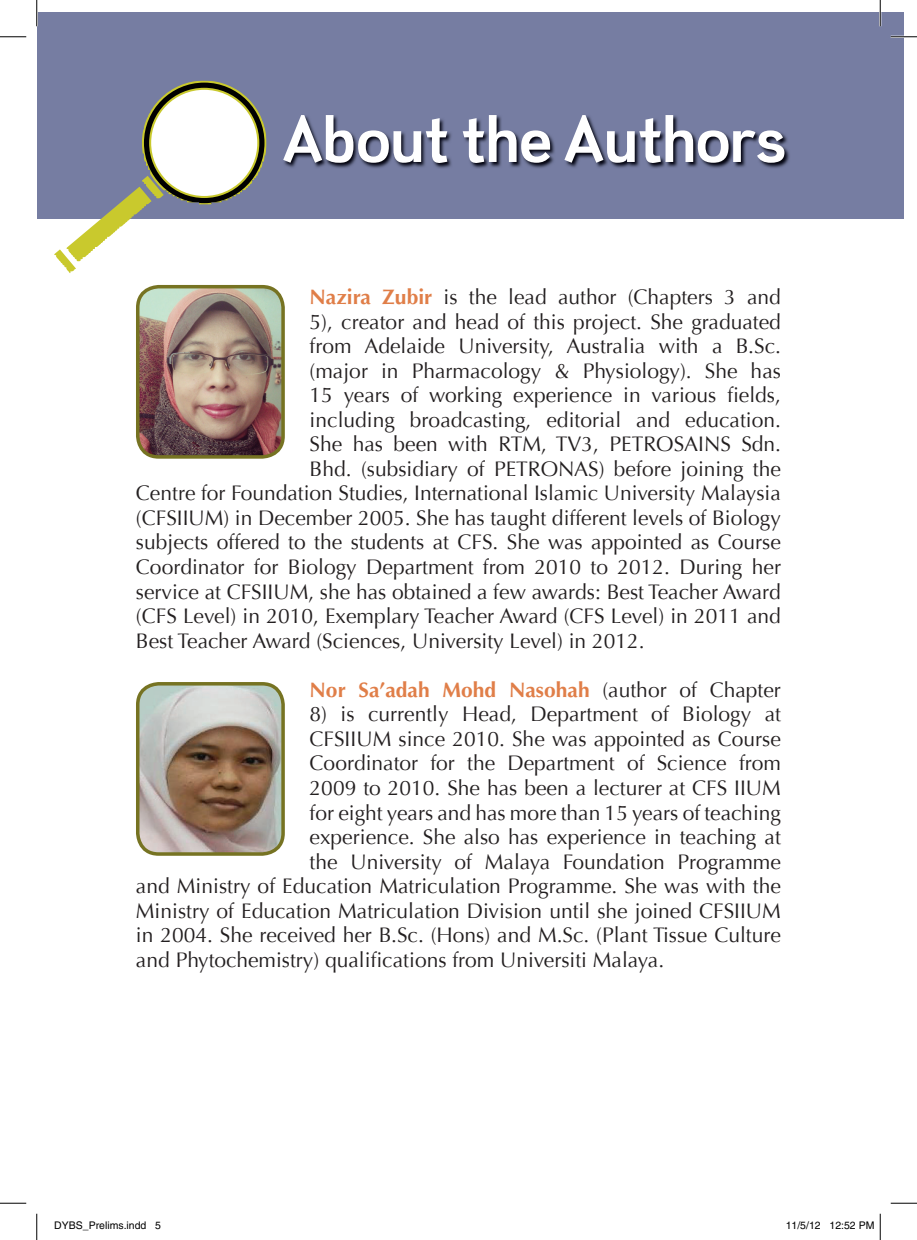
<style>
.page{position:relative;width:917px;height:1240px;background:#fff}
.page>*{position:absolute;margin:0;border:0;box-sizing:border-box;transform-origin:0 0}
.t1{font:63px "Tin Doghouse";color:#fff}
.t2{font:21px "Optima";color:#231f20}
.t3{font:700 21px "Optima";color:#e07e48}
.t4{font:10.5px "Helvetica";color:#000}
.s1{font-weight:700;color:#e07e48}
.s2{font-weight:400;color:#231f20}
</style>
<div class="page">
<div style="left:37px;top:12px;width:866px;height:206px;background:#767da2"></div>
<img style="left:284px;top:115px;width:506px;height:53px">
<svg style="left:143px;top:82px;width:122px;height:122px;background:#262608"></svg>
<div style="left:142px;top:81px;width:124px;height:124px;border:2px solid #c9c92d;border-radius:50%"></div>
<div style="left:150px;top:89px;width:108px;height:108px;background:#fff;border-radius:50%"></div>
<div style="left:149px;top:88px;width:110px;height:110px;border:2px solid #c9c92d;border-radius:50%"></div>
<svg style="left:54px;top:176px;width:110px;height:97px"></svg>
<img style="left:138px;top:290px;width:145px;height:167px">
<div style="left:136px;top:285px;width:149px;height:173px;border:4px solid #767322;border-radius:21px"></div>
<img style="left:138px;top:687px;width:145px;height:167px">
<div style="left:136px;top:682px;width:149px;height:173px;border:4px solid #767322;border-radius:21px"></div>
<hr style="left:891px;top:36px;width:26px;height:2px;background:#fff">
<hr style="left:36px;top:0;width:2px;height:26px;background:#fff">
<hr style="left:879px;top:0;width:2px;height:26px;background:#fff">
<svg style="left:0;top:36px;width:26px;height:1px"></svg>
<svg style="left:891px;top:36px;width:26px;height:1px"></svg>
<svg style="left:0;top:1202px;width:26px;height:1px"></svg>
<svg style="left:891px;top:1202px;width:26px;height:1px"></svg>
<svg style="left:36px;top:0;width:1px;height:26px"></svg>
<svg style="left:36px;top:1213px;width:1px;height:26px"></svg>
<svg style="left:880px;top:0;width:1px;height:26px"></svg>
<svg style="left:880px;top:1213px;width:1px;height:26px"></svg>
<h1 class="t1" style="left:283px;top:100px;width:505px">About the Authors</h1>
<p class="t2" style="left:310px;top:285px;width:473px"><span class="s1">Nazira Zubir</span> is the lead author (Chapters 3 and</p>
<p class="t2" style="left:310px;top:309px;width:473px">5), creator and head of this project. She graduated</p>
<p class="t2" style="left:310px;top:334px;width:473px">from Adelaide University, Australia with a B.Sc.</p>
<p class="t2" style="left:310px;top:358px;width:473px">(major in Pharmacology &amp; Physiology). She has</p>
<p class="t2" style="left:310px;top:383px;width:473px">15 years of working experience in various fields,</p>
<p class="t2" style="left:310px;top:407px;width:473px">including broadcasting, editorial and education.</p>
<p class="t2" style="left:310px;top:432px;width:473px">She has been with RTM, TV3, PETROSAINS Sdn.</p>
<p class="t2" style="left:310px;top:456px;width:473px">Bhd. (subsidiary of PETRONAS) before joining the</p>
<p class="t2" style="left:136px;top:481px;width:646px">Centre for Foundation Studies, International Islamic University Malaysia</p>
<p class="t2" style="left:136px;top:505px;width:646px">(CFSIIUM) in December 2005. She has taught different levels of Biology</p>
<p class="t2" style="left:136px;top:530px;width:646px">subjects offered to the students at CFS. She was appointed as Course</p>
<p class="t2" style="left:136px;top:554px;width:646px">Coordinator for Biology Department from 2010 to 2012. During her</p>
<p class="t2" style="left:136px;top:579px;width:646px">service at CFSIIUM, she has obtained a few awards: Best Teacher Award</p>
<p class="t2" style="left:136px;top:603px;width:646px">(CFS Level) in 2010, Exemplary Teacher Award (CFS Level) in 2011 and</p>
<p class="t2" style="left:136px;top:628px;width:510px">Best Teacher Award (Sciences, University Level) in 2012.</p>
<p class="t3" style="left:310px;top:677px;width:473px">Nor Sa’adah Mohd Nasohah <span class="s2">(author of Chapter</span></p>
<p class="t2" style="left:310px;top:702px;width:473px">8) is currently Head, Department of Biology at</p>
<p class="t2" style="left:310px;top:726px;width:473px">CFSIIUM since 2010. She was appointed as Course</p>
<p class="t2" style="left:310px;top:751px;width:473px">Coordinator for the Department of Science from</p>
<p class="t2" style="left:310px;top:775px;width:473px">2009 to 2010. She has been a lecturer at CFS IIUM</p>
<p class="t2" style="left:310px;top:800px;width:473px">for eight years and has more than 15 years of teaching</p>
<p class="t2" style="left:310px;top:824px;width:473px">experience. She also has experience in teaching at</p>
<p class="t2" style="left:310px;top:849px;width:473px">the University of Malaya Foundation Programme</p>
<p class="t2" style="left:136px;top:873px;width:646px">and Ministry of Education Matriculation Programme. She was with the</p>
<p class="t2" style="left:136px;top:898px;width:646px">Ministry of Education Matriculation Division until she joined CFSIIUM</p>
<p class="t2" style="left:136px;top:922px;width:646px">in 2004. She received her B.Sc. (Hons) and M.Sc. (Plant Tissue Culture</p>
<p class="t2" style="left:136px;top:947px;width:530px">and Phytochemistry) qualifications from Universiti Malaya.</p>
<p class="t4" style="left:54px;top:1219px;width:108px">DYBS_Prelims.indd 5</p>
<p class="t4" style="left:786px;top:1219px;width:90px">11/5/12 12:52 PM</p>
</div>
